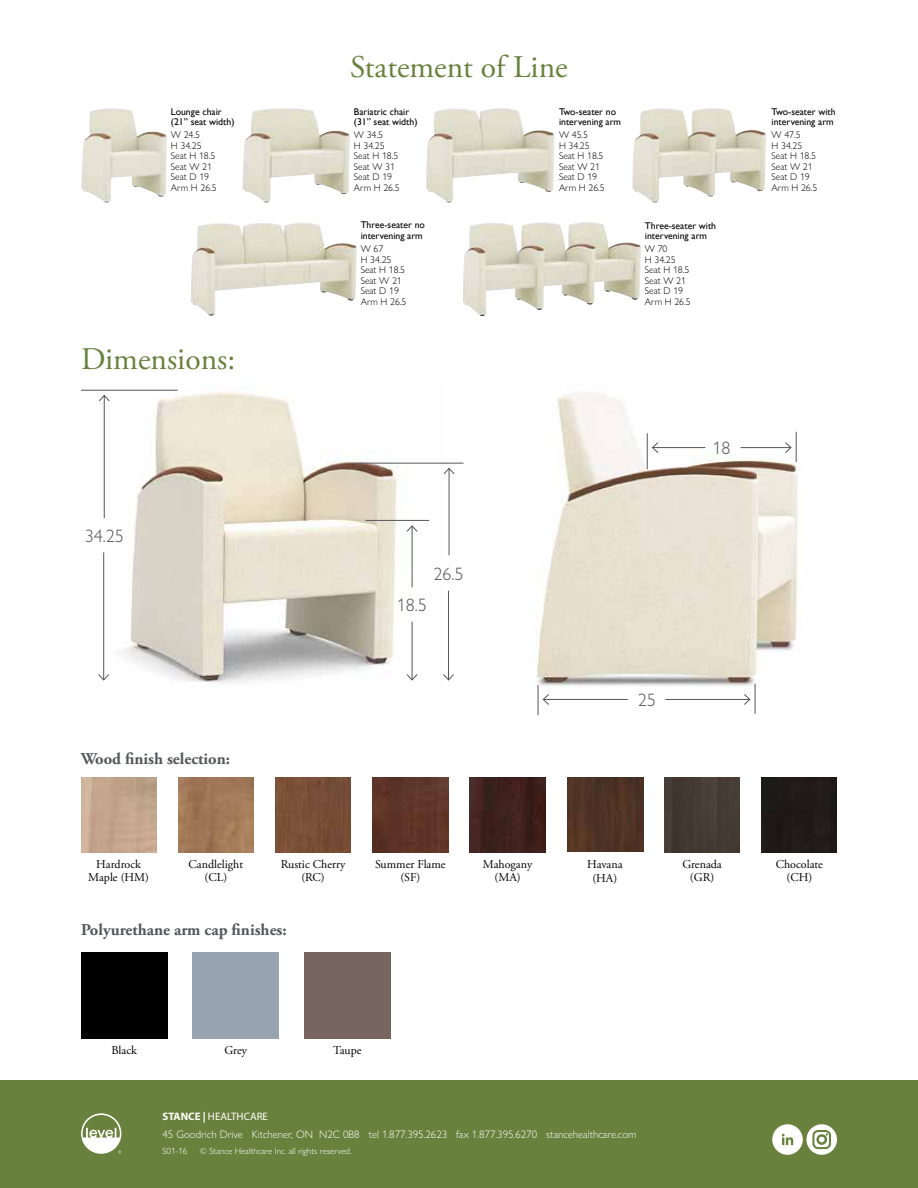
<style>
.page{position:relative;width:918px;height:1188px;background:#fff}
.page>*{position:absolute;margin:0;border:0;box-sizing:border-box;transform-origin:0 0}
.t1{font:31.5px "Adobe Garamond Pro";color:#68813c}
.t2{font:300 18px "Gill Sans Nova";color:#54565a}
.t3{font:700 16.5px "Adobe Garamond Pro";color:#54565a}
.t4{font:12px/13.5px "Adobe Garamond Pro";color:#000;text-align:center}
.t5{font:300 10.8px "Gill Sans Nova";color:#fff}
.t6{font:10.8px "Myriad Pro";color:#fff}
.t7{font:300 9.75px/10.5px "Gill Sans Nova";color:#000}
.t8{font:9.75px/10.5px "Gill Sans";color:#000}
.t9{font:300 9px "Gill Sans Nova";color:#fff}
.s1{font-weight:700}
</style>
<div class="page">
<div style="left:81px;top:953px;width:86px;height:86px;background:#000"></div>
<div style="left:193px;top:953px;width:86px;height:86px;background:#97a3ae"></div>
<div style="left:304px;top:953px;width:87px;height:86px;background:#77665f"></div>
<img style="left:81px;top:389px;width:365px;height:295px">
<hr style="left:359px;top:463px;width:105px;height:1px;background:#54565a">
<hr style="left:366px;top:520px;width:63px;height:1px;background:#54565a">
<hr style="left:104px;top:396px;width:1px;height:122px;background:#54565a">
<svg style="left:98px;top:394px;width:13px;height:8px"></svg>
<hr style="left:412px;top:526px;width:1px;height:61px;background:#54565a">
<svg style="left:406px;top:525px;width:13px;height:8px"></svg>
<hr style="left:412px;top:622px;width:1px;height:58px;background:#54565a">
<svg style="left:406px;top:673px;width:13px;height:8px"></svg>
<hr style="left:449px;top:468px;width:1px;height:87px;background:#54565a">
<svg style="left:443px;top:467px;width:12px;height:8px"></svg>
<hr style="left:448px;top:591px;width:1px;height:89px;background:#54565a">
<svg style="left:442px;top:673px;width:12px;height:8px"></svg>
<hr style="left:81px;top:390px;width:97px;height:1px;background:#54565a">
<hr style="left:103px;top:552px;width:1px;height:128px;background:#54565a">
<svg style="left:97px;top:673px;width:13px;height:8px"></svg>
<img style="left:536px;top:395px;width:263px;height:294px">
<hr style="left:538px;top:685px;width:1px;height:30px;background:#54565a">
<hr style="left:755px;top:684px;width:1px;height:30px;background:#54565a">
<hr style="left:543px;top:699px;width:85px;height:1px;background:#54565a">
<svg style="left:542px;top:694px;width:7px;height:11px"></svg>
<hr style="left:665px;top:699px;width:85px;height:1px;background:#54565a">
<svg style="left:744px;top:694px;width:7px;height:11px"></svg>
<hr style="left:647px;top:433px;width:1px;height:36px;background:#54565a">
<hr style="left:796px;top:432px;width:1px;height:30px;background:#54565a">
<hr style="left:653px;top:447px;width:52px;height:1px;background:#54565a">
<svg style="left:651px;top:441px;width:8px;height:13px"></svg>
<hr style="left:741px;top:447px;width:50px;height:1px;background:#54565a">
<svg style="left:784px;top:441px;width:8px;height:13px"></svg>
<div style="left:0;top:1080px;width:918px;height:108px;background:#68813c"></div>
<svg style="left:81px;top:1113px;width:40px;height:41px"></svg>
<img style="left:81px;top:108px;width:86px;height:94px">
<img style="left:243px;top:108px;width:107px;height:94px">
<img style="left:426px;top:108px;width:129px;height:94px">
<img style="left:632px;top:108px;width:134px;height:94px">
<img style="left:191px;top:222px;width:166px;height:94px">
<img style="left:463px;top:222px;width:178px;height:94px">
<svg style="left:772px;top:1124px;width:65px;height:31px"></svg>
<img style="left:81px;top:778px;width:75px;height:75px">
<img style="left:178px;top:778px;width:76px;height:75px">
<div style="left:275px;top:778px;width:76px;height:75px;background:#784e37"></div>
<img style="left:373px;top:778px;width:75px;height:75px">
<img style="left:470px;top:778px;width:75px;height:75px">
<div style="left:664px;top:778px;width:76px;height:75px;background:#443b33"></div>
<div style="left:762px;top:778px;width:75px;height:75px;background:#1f1a17"></div>
<img style="left:568px;top:778px;width:75px;height:74px">
<p class="t8" style="left:171px;top:106px;width:65px">Lounge chair (21” seat width)</p>
<p class="t7" style="left:171px;top:130px;width:47px">W 24.5<br>H 34.25<br>Seat H 18.5<br>Seat W 21<br>Seat D 19<br>Arm H 26.5</p>
<h1 class="t1" style="left:81px;top:340px;width:156px">Dimensions:</h1>
<h2 class="t2" style="left:85px;top:525px;width:40px">34.25</h2>
<h3 class="t3" style="left:81px;top:749px;width:151px">Wood finish selection:</h3>
<h1 class="t1" style="left:350px;top:48px;width:219px">Statement of Line</h1>
<p class="t8" style="left:354px;top:106px;width:65px">Bariatric chair (31” seat width)</p>
<p class="t7" style="left:354px;top:130px;width:47px">W 34.5<br>H 34.25<br>Seat H 18.5<br>Seat W 31<br>Seat D 19<br>Arm H 26.5</p>
<p class="t8" style="left:361px;top:220px;width:66px">Three-seater no intervening arm</p>
<p class="t7" style="left:361px;top:244px;width:47px">W 67<br>H 34.25<br>Seat H 18.5<br>Seat W 21<br>Seat D 19<br>Arm H 26.5</p>
<p class="t8" style="left:559px;top:106px;width:64px">Two-seater no intervening arm</p>
<p class="t7" style="left:559px;top:130px;width:47px">W 45.5<br>H 34.25<br>Seat H 18.5<br>Seat W 21<br>Seat D 19<br>Arm H 26.5</p>
<p class="t8" style="left:645px;top:220px;width:73px">Three-seater with intervening arm</p>
<p class="t7" style="left:645px;top:244px;width:47px">W 70<br>H 34.25<br>Seat H 18.5<br>Seat W 21<br>Seat D 19<br>Arm H 26.5</p>
<p class="t8" style="left:772px;top:106px;width:66px">Two-seater with intervening arm</p>
<p class="t7" style="left:772px;top:130px;width:47px">W 47.5<br>H 34.25<br>Seat H 18.5<br>Seat W 21<br>Seat D 19<br>Arm H 26.5</p>
<h2 class="t2" style="left:397px;top:594px;width:31px">18.5</h2>
<h2 class="t2" style="left:433px;top:563px;width:31px">26.5</h2>
<h2 class="t2" style="left:713px;top:437px;width:19px">18</h2>
<h2 class="t2" style="left:638px;top:689px;width:19px">25</h2>
<p class="t4" style="left:88px;top:857px;width:62px">Hardrock<br>Maple (HM)</p>
<p class="t4" style="left:189px;top:857px;width:56px">Candlelight (CL)</p>
<p class="t4" style="left:281px;top:857px;width:66px">Rustic Cherry (RC)</p>
<p class="t4" style="left:375px;top:857px;width:72px">Summer Flame (SF)</p>
<p class="t4" style="left:483px;top:857px;width:51px">Mahogany (MA)</p>
<p class="t4" style="left:682px;top:857px;width:41px">Grenada (GR)</p>
<p class="t4" style="left:776px;top:857px;width:49px">Chocolate (CH)</p>
<p class="t4" style="left:587px;top:858px;width:37px">Havana (HA)</p>
<h3 class="t3" style="left:81px;top:921px;width:207px">Polyurethane arm cap finishes:</h3>
<p class="t4" style="left:111px;top:1044px;width:27px">Black</p>
<p class="t4" style="left:224px;top:1044px;width:24px">Grey</p>
<p class="t4" style="left:333px;top:1044px;width:30px">Taupe</p>
<p class="t6" style="left:163px;top:1111px;width:107px"><span class="s1">STANCE |</span> HEALTHCARE</p>
<p class="t5" style="left:163px;top:1128px;width:475px">45 Goodrich Drive Kitchener, ON N2C 0B8 tel 1.877.395.2623 fax 1.877.395.6270 stancehealthcare.com</p>
<p class="t9" style="left:163px;top:1145px;width:26px">S01-16</p>
<p class="t9" style="left:200px;top:1145px;width:153px">© Stance Healthcare Inc. all rights reserved.</p>
</div>
